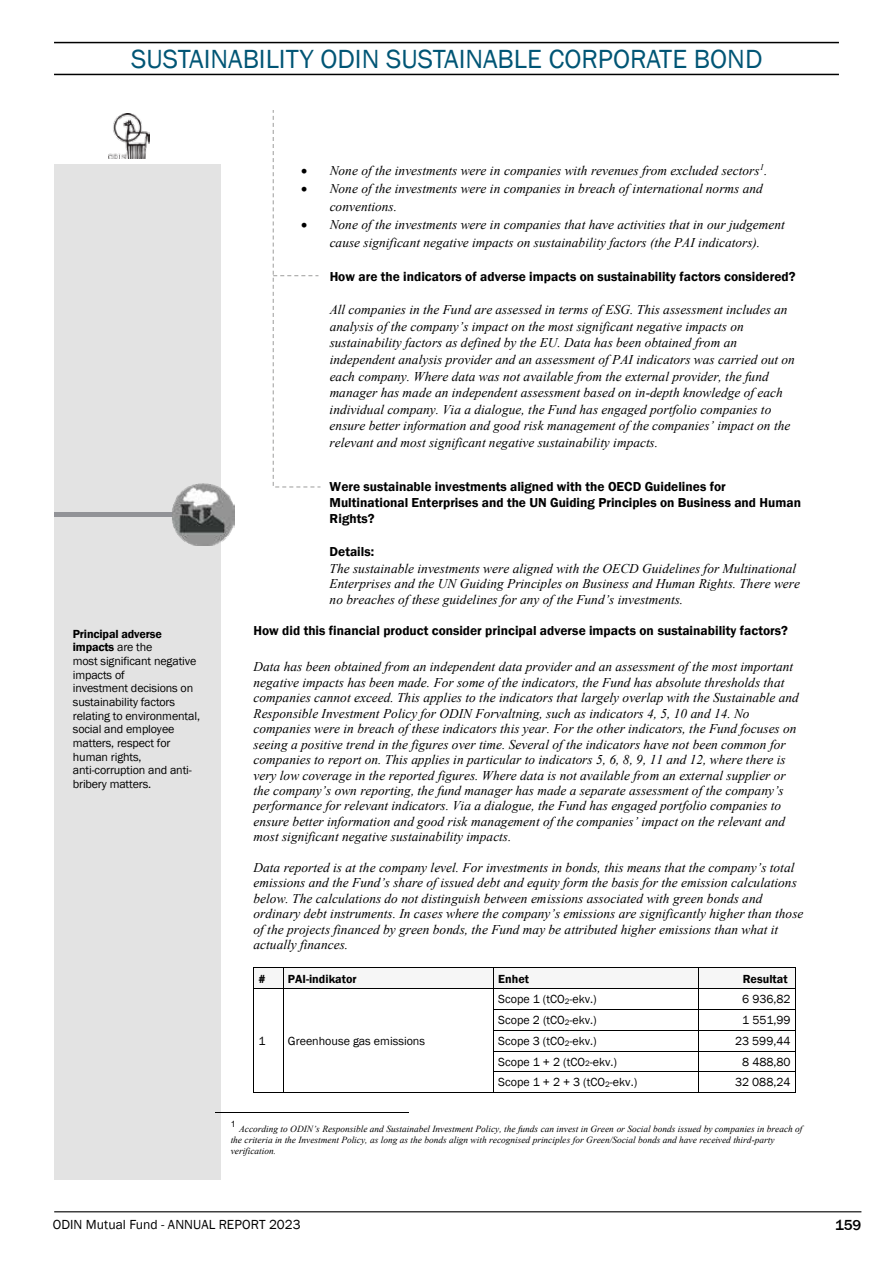
<style>
.page{position:relative;width:893px;height:1263px;background:#fff}
.page>*{position:absolute;margin:0;border:0;box-sizing:border-box;transform-origin:0 0}
.t1{font:27px "Franklin Gothic";color:#005575}
.t2{font:500 15px "Franklin Gothic";color:#000}
.t3{font:13.5px "Franklin Gothic";letter-spacing:.005em;color:#000}
.t4{font:italic 13.35px/15.5px "Times New Roman";color:#000}
.t5{font:600 13.35px/16.4px "Franklin Gothic";color:#000}
.t6{font:12px/13.6px "Franklin Gothic";letter-spacing:-.01em;color:#000}
.t7{font:600 12px "Franklin Gothic";color:#000}
.t8{font:italic 9.3px/11.2px "Times New Roman";color:#000}
.s1{font-weight:600}
.s2{font-size:8.1px}
</style>
<div class="page">
<hr style="left:54px;top:1211px;width:807px;height:1px;background:#000">
<hr style="left:54px;top:74px;width:785px;height:1px;background:#000">
<hr style="left:54px;top:42px;width:785px;height:1px;background:#000">
<img style="left:108px;top:114px;width:41px;height:44px">
<div style="left:54px;top:165px;width:166px;height:1015px;background:#e3e3e3"></div>
<div style="left:283px;top:968px;width:210px;height:20px;background:#f6f6f6"></div>
<div style="left:494px;top:968px;width:204px;height:20px;background:#f6f6f6"></div>
<div style="left:699px;top:968px;width:96px;height:20px;background:#f6f6f6"></div>
<hr style="left:283px;top:967px;width:210px;height:1px;background:#000">
<hr style="left:494px;top:967px;width:204px;height:1px;background:#000">
<hr style="left:699px;top:967px;width:96px;height:1px;background:#000">
<hr style="left:283px;top:988px;width:210px;height:1px;background:#000">
<hr style="left:494px;top:988px;width:204px;height:1px;background:#000">
<hr style="left:699px;top:988px;width:96px;height:1px;background:#000">
<hr style="left:494px;top:1009px;width:204px;height:1px;background:#000">
<hr style="left:699px;top:1009px;width:96px;height:1px;background:#000">
<hr style="left:494px;top:1030px;width:204px;height:1px;background:#000">
<hr style="left:699px;top:1030px;width:96px;height:1px;background:#000">
<hr style="left:494px;top:1051px;width:204px;height:1px;background:#000">
<hr style="left:699px;top:1051px;width:96px;height:1px;background:#000">
<hr style="left:494px;top:1071px;width:204px;height:1px;background:#000">
<hr style="left:699px;top:1071px;width:96px;height:1px;background:#000">
<svg style="left:253px;top:967px;width:31px;height:126px"></svg>
<hr style="left:283px;top:1092px;width:210px;height:1px;background:#000">
<svg style="left:493px;top:967px;width:1px;height:126px"></svg>
<hr style="left:494px;top:1092px;width:204px;height:1px;background:#000">
<svg style="left:698px;top:967px;width:1px;height:126px"></svg>
<hr style="left:699px;top:1092px;width:96px;height:1px;background:#000">
<svg style="left:795px;top:967px;width:1px;height:126px"></svg>
<hr style="left:216px;top:1112px;width:193px;height:1px;background:#000">
<hr style="left:54px;top:512px;width:119px;height:4px;background:#929397">
<img style="left:172px;top:483px;width:63px;height:62px">
<svg style="left:273px;top:111px;width:47px;height:376px"></svg>
<h1 class="t1" style="left:131px;top:42px;width:633px">SUSTAINABILITY ODIN SUSTAINABLE CORPORATE BOND</h1>
<p class="t6" style="left:73px;top:627px;width:129px"><span class="s1">Principal adverse impacts</span> are the<br>most significant negative impacts of<br>investment decisions on sustainability factors relating to environmental, social and employee matters, respect for human rights, anti-corruption and anti&shy;bribery matters.</p>
<p class="t4" style="left:301px;top:162px;width:468px">• None of the investments were in companies with revenues from excluded sectors<sup>1</sup>.</p>
<p class="t4" style="left:330px;top:179px;width:435px;line-height:18.1px;text-indent:-28px">• None of the investments were in companies in breach of international norms and conventions.</p>
<p class="t4" style="left:301px;top:215px;width:485px;line-height:18px;text-align:center">• None of the investments were in companies that have activities that in our judgement cause significant negative impacts on sustainability factors (the PAI indicators).</p>
<p class="t5" style="left:330px;top:268px;width:467px">How are the indicators of adverse impacts on sustainability factors considered?</p>
<p class="t4" style="left:330px;top:301px;width:467px;line-height:16.6px">All companies in the Fund are assessed in terms of ESG. This assessment includes an analysis of the company’s impact on the most significant negative impacts on sustainability factors as defined by the EU. Data has been obtained from an independent analysis provider and an assessment of PAI indicators was carried out on each company. Where data was not available from the external provider, the fund manager has made an independent assessment based on in-depth knowledge of each individual company. Via a dialogue, the Fund has engaged portfolio companies to ensure better information and good risk management of the companies’ impact on the relevant and most significant negative sustainability impacts.</p>
<p class="t5" style="left:330px;top:478px;width:473px">Were sustainable investments aligned with the OECD Guidelines for<br>Multinational Enterprises and the UN Guiding Principles on Business and Human<br>Rights?</p>
<p class="t5" style="left:330px;top:544px;width:46px">Details:</p>
<p class="t4" style="left:330px;top:560px;width:472px">The sustainable investments were aligned with the OECD Guidelines for Multinational<br>Enterprises and the UN Guiding Principles on Business and Human Rights. There were no breaches of these guidelines for any of the Fund’s investments.</p>
<p class="t5" style="left:254px;top:622px;width:536px">How did this financial product consider principal adverse impacts on sustainability factors?</p>
<p class="t4" style="left:254px;top:659px;width:547px">Data has been obtained from an independent data provider and an assessment of the most important negative impacts has been made. For some of the indicators, the Fund has absolute thresholds that companies cannot exceed. This applies to the indicators that largely overlap with the Sustainable and Responsible Investment Policy for ODIN Forvaltning, such as indicators 4, 5, 10 and 14. No companies were in breach of these indicators this year. For the other indicators, the Fund focuses on seeing a positive trend in the figures over time. Several of the indicators have not been common for companies to report on. This applies in particular to indicators 5, 6, 8, 9, 11 and 12, where there is very low coverage in the reported figures. Where data is not available from an external supplier or the company’s own reporting, the fund manager has made a separate assessment of the company’s performance for relevant indicators. Via a dialogue, the Fund has engaged portfolio companies to ensure better information and good risk management of the companies’ impact on the relevant and most significant negative sustainability impacts.</p>
<p class="t4" style="left:254px;top:859px;width:551px">Data reported is at the company level. For investments in bonds, this means that the company’s total emissions and the Fund’s share of issued debt and equity form the basis for the emission calculations below. The calculations do not distinguish between emissions associated with green bonds and ordinary debt instruments. In cases where the company’s emissions are significantly higher than those of the projects financed by green bonds, the Fund may be attributed higher emissions than what it actually finances.</p>
<p class="t7" style="left:258px;top:971px;width:9px">#</p>
<p class="t7" style="left:288px;top:971px;width:70px">PAI-indikator</p>
<p class="t7" style="left:498px;top:971px;width:32px">Enhet</p>
<p class="t7" style="left:743px;top:971px;width:46px">Resultat</p>
<p class="t6" style="left:498px;top:993px;width:100px">Scope 1 (tCO<span class="s2">2</span>-ekv.)</p>
<p class="t6" style="left:742px;top:993px;width:50px">6 936,82</p>
<p class="t6" style="left:498px;top:1014px;width:100px">Scope 2 (tCO<span class="s2">2</span>-ekv.)</p>
<p class="t6" style="left:742px;top:1014px;width:50px">1 551,99</p>
<p class="t6" style="left:498px;top:1034px;width:100px">Scope 3 (tCO<span class="s2">2</span>-ekv.)</p>
<p class="t6" style="left:735px;top:1034px;width:57px">23 599,44</p>
<p class="t6" style="left:498px;top:1055px;width:120px">Scope 1 + 2 (tCO<span class="s2">2</span>-ekv.)</p>
<p class="t6" style="left:742px;top:1055px;width:50px">8 488,80</p>
<p class="t6" style="left:498px;top:1076px;width:140px">Scope 1 + 2 + 3 (tCO<span class="s2">2</span>-ekv.)</p>
<p class="t6" style="left:735px;top:1076px;width:57px">32 088,24</p>
<p class="t8" style="left:231px;top:1122px;width:573px"><sup>1</sup> According to ODIN’s Responsible and Sustainabel Investment Policy, the funds can invest in Green or Social bonds issued by companies in breach of the criteria in the Investment Policy, as long as the bonds align with recognised principles for Green/Social bonds and have received third-party verification.</p>
<p class="t6" style="left:258px;top:1034px;width:9px">1</p>
<p class="t6" style="left:288px;top:1034px;width:139px">Greenhouse gas emissions</p>
<p class="t3" style="left:53px;top:1216px;width:249px">ODIN Mutual Fund - ANNUAL REPORT 2023</p>
<p class="t2" style="left:835px;top:1216px;width:28px">159</p>
</div>
